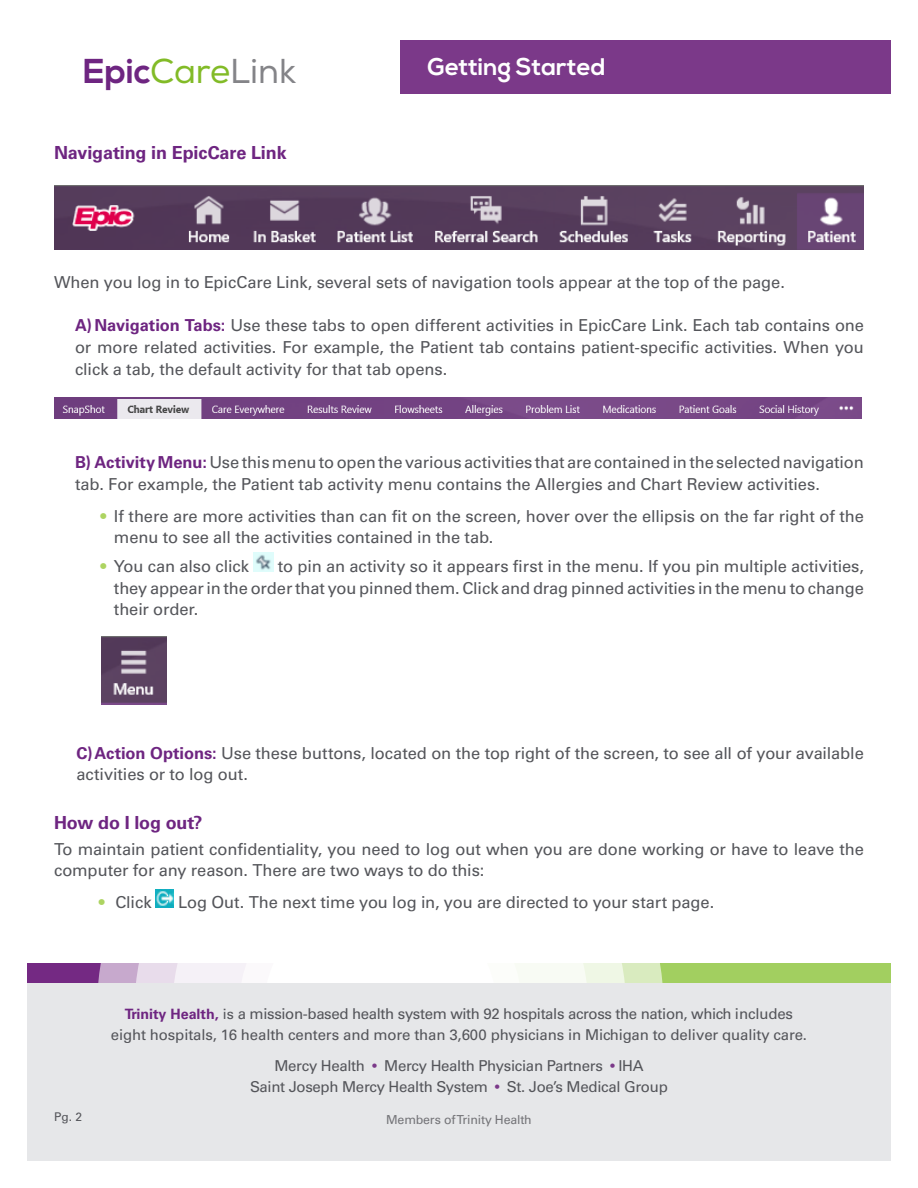
<style>
.page{position:relative;width:918px;height:1188px;background:#fff}
.page>*{position:absolute;margin:0;border:0;box-sizing:border-box;transform-origin:0 0}
.t1{font:700 34.5px "Nexa";color:#6e2581}
.t2{font:700 24px "Nexa";color:#fff}
.t3{font:700 18px "Univers LT Std";letter-spacing:-.005em;color:#6e2581}
.t4{font:16.5px/21.8px "Univers LT Std";letter-spacing:-.01em;color:#54555a}
.t5{font:15px/21px "Univers LT Std";letter-spacing:-.02em;color:#54555a;text-align:center}
.t6{font:12.3px "Univers LT Std";letter-spacing:-.015em;color:#747478}
.t7{font:12px "Univers LT Std";color:#54555a}
.s1{font-weight:400;color:#82bb27}
.s2{font-weight:400;color:#848488}
.s3{font-weight:700;color:#6e2581}
.s4{color:#add461}
.s5{font-weight:700;font-size:14.25px;color:#6e2581}
.s6{font-size:14.25px}
.s7{font-size:12px;color:#7b3989}
</style>
<div class="page">
<div style="left:27px;top:971px;width:864px;height:190px;background:#e6e7e9"></div>
<div style="left:401px;top:40px;width:490px;height:54px;background:#7b3989"></div>
<img style="left:54px;top:186px;width:810px;height:64px">
<img style="left:54px;top:398px;width:807px;height:21px">
<img style="left:253px;top:553px;width:21px;height:19px">
<img style="left:101px;top:637px;width:65px;height:67px">
<img style="left:156px;top:890px;width:18px;height:18px">
<svg style="left:27px;top:963px;width:864px;height:19px;background:#97a768"></svg>
<svg style="left:97px;top:963px;width:567px;height:19px"></svg>
<h1 class="t1" style="left:83px;top:51px;width:214px">Epic<span class="s1">Care</span><span class="s2">Link</span></h1>
<p class="t2" style="left:428px;top:53px;width:180px">Getting Started</p>
<h4 class="t3" style="left:54px;top:142px;width:234px">Navigating in EpicCare Link</h4>
<p class="t4" style="left:54px;top:271px;width:732px">When you log in to EpicCare Link, several sets of navigation tools appear at the top of the page.</p>
<p class="t4" style="left:75px;top:314px;width:791px;text-align:justify"><span class="s3">A) Navigation Tabs:</span> Use these tabs to open different activities in EpicCare Link. Each tab contains one or more related activities. For example, the Patient tab contains patient-specifc activities. When you click a tab, the default activity for that tab opens.</p>
<p class="t4" style="left:75px;top:452px;width:790px"><span class="s3">B) Activity Menu:</span> Use this menu to open the various activities that are contained in the selected navigation tab. For example, the Patient tab activity menu contains the Allergies and Chart Review activities.</p>
<p class="t4" style="left:114px;top:505px;width:752px;text-indent:-13px"><span class="s4">•</span> If there are more activities than can ft on the screen, hover over the ellipsis on the far right of the menu to see all the activities contained in the tab.</p>
<p class="t4" style="left:100px;top:555px;width:150px"><span class="s4">•</span> You can also click</p>
<p class="t4" style="left:114px;top:555px;width:752px;text-align:justify;text-indent:164px">to pin an activity so it appears frst in the menu. If you pin multiple activities, they appear in the order that you pinned them. Click and drag pinned activities in the menu to change their order.</p>
<p class="t4" style="left:77px;top:742px;width:789px"><span class="s3">C)Action Options:</span> Use these buttons, located on the top right of the screen, to see all of your available activities or to log out.</p>
<h4 class="t3" style="left:54px;top:812px;width:150px">How do I log out?</h4>
<p class="t4" style="left:54px;top:838px;width:812px">To maintain patient confdentiality, you need to log out when you are done working or have to leave the computer for any reason. There are two ways to do this:</p>
<p class="t4" style="left:99px;top:891px;width:54px"><span class="s4">•</span> Click</p>
<p class="t4" style="left:178px;top:891px;width:538px">Log Out. The next time you log in, you are directed to your start page.</p>
<p class="t5" style="left:111px;top:1003px;width:698px"><span class="s5">Trinity Health,</span> <span class="s6">is</span> a mission-based health system with 92 hospitals across the nation, which includes eight hospitals, 16 health centers and more than 3,600 physicians in Michigan to deliver quality care.</p>
<p class="t5" style="left:250px;top:1055px;width:419px">Mercy Health <span class="s7">•</span> Mercy Health Physician Partners <span class="s7">•</span> IHA<br>Saint Joseph Mercy Health System <span class="s7">•</span> St. Joe’s Medical Group</p>
<p class="t7" style="left:54px;top:1109px;width:30px">Pg. 2</p>
<p class="t6" style="left:386px;top:1112px;width:147px">Members of Trinity Health</p>
</div>
